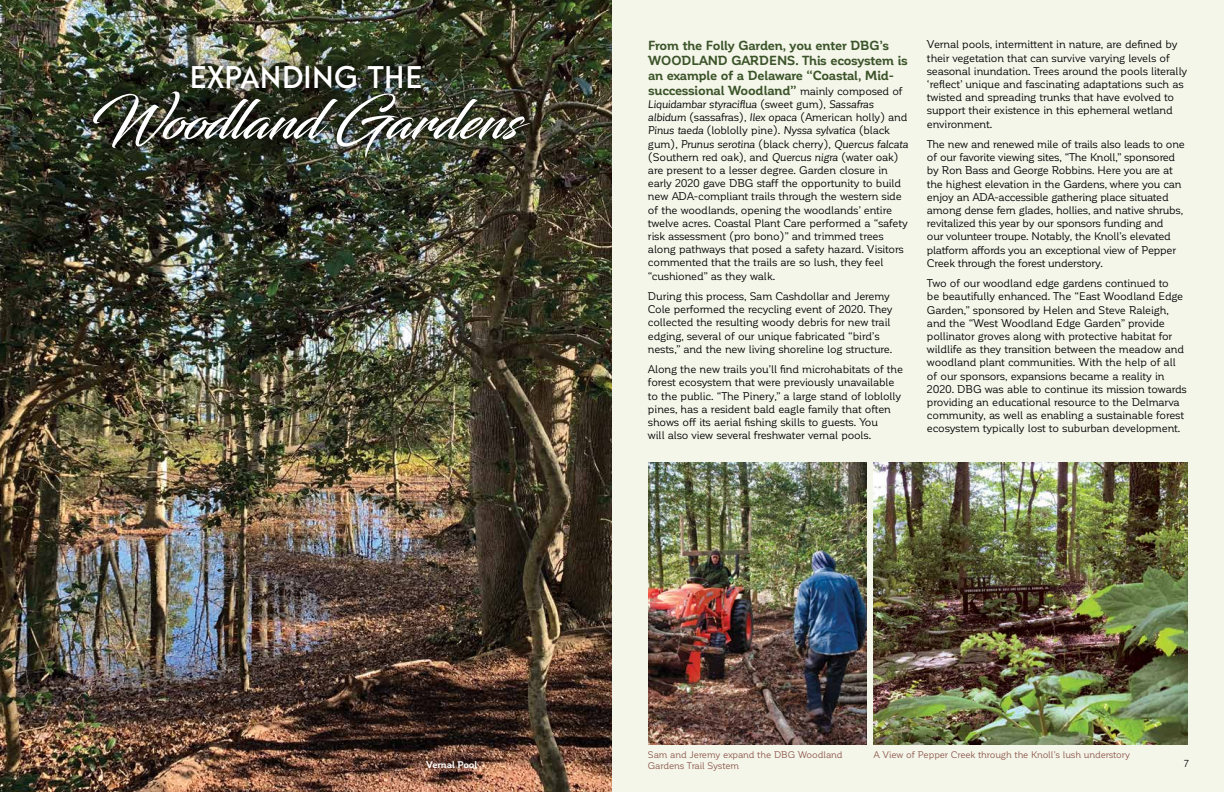
<style>
.page{position:relative;width:1224px;height:792px;background:#fff}
.page>*{position:absolute;margin:0;border:0;box-sizing:border-box;transform-origin:0 0}
.t1{font:54px "Blacksword";color:#fff}
.t2{font:700 30px "Guess Sans";color:#fff}
.t3{font:700 13px/15px "Corporative Soft";letter-spacing:-.015em;color:#3b5429}
.t4{font:11px/13.2px "Corporative Soft";letter-spacing:-.02em;color:#000}
.t5{font:10px "Corporative Soft";color:#000}
.t6{font:9.5px/11px "Corporative Soft";letter-spacing:-.02em;color:#8e584d}
.t7{font:700 9.5px "Corporative Soft";letter-spacing:-.015em;color:#fff}
.s1{font-weight:400;font-size:11px;color:#000}
.s2{font-style:italic}
</style>
<div class="page">
<div style="left:612px;top:0;width:612px;height:792px;background:#f5f6ea"></div>
<img style="left:0;top:0;width:612px;height:792px">
<img style="left:83px;top:55px;width:455px;height:111px">
<img style="left:649px;top:462px;width:217px;height:282px">
<img style="left:873px;top:462px;width:314px;height:282px">
<h2 class="t2" style="left:190px;top:58px;width:234px">EXPANDING THE</h2>
<h1 class="t1" style="left:92px;top:88px;width:430px">Woodland Gardens</h1>
<p class="t3" style="left:648px;top:38px;width:261px">From the Folly Garden, you enter DBG’s WOODLAND GARDENS. This ecosystem is an example of a Delaware “Coastal, Mid&shy;successional Woodland” <span class="s1">mainly composed of</span></p>
<p class="t4" style="left:648px;top:98px;width:262px"><span class="s2">Liquidambar styraciflua</span> (sweet gum), <span class="s2">Sassafras albidum</span> (sassafras), <span class="s2">Ilex opaca</span> (American holly) and <span class="s2">Pinus taeda</span> (loblolly pine). <span class="s2">Nyssa sylvatica</span> (black gum), <span class="s2">Prunus serotina</span> (black cherry), <span class="s2">Quercus falcata </span>(Southern red oak), and <span class="s2">Quercus nigra</span> (water oak) are present to a lesser degree. Garden closure in early 2020 gave DBG staff the opportunity to build new ADA-compliant trails through the western side of the woodlands, opening the woodlands’ entire twelve acres. Coastal Plant Care performed a “safety risk assessment (pro bono)” and trimmed trees along pathways that posed a safety hazard. Visitors commented that the trails are so lush, they feel “cushioned” as they walk.</p>
<p class="t4" style="left:648px;top:290px;width:246px">During this process, Sam Cashdollar and Jeremy Cole performed the recycling event of 2020. They collected the resulting woody debris for new trail edging, several of our unique fabricated “bird’s nests,” and the new living shoreline log structure.</p>
<p class="t4" style="left:648px;top:363px;width:257px">Along the new trails you’ll find microhabitats of the forest ecosystem that were previously unavailable to the public. “The Pinery,” a large stand of loblolly pines, has a resident bald eagle family that often shows off its aerial fishing skills to guests. You<br>will also view several freshwater vernal pools.</p>
<p class="t4" style="left:927px;top:38px;width:262px">Vernal pools, intermittent in nature, are defined by their vegetation that can survive varying levels of seasonal inundation. Trees around the pools literally ‘reflect’ unique and fascinating adaptations such as twisted and spreading trunks that have evolved to support their existence in this ephemeral wetland environment.</p>
<p class="t4" style="left:927px;top:138px;width:259px">The new and renewed mile of trails also leads to one of our favorite viewing sites, “The Knoll,” sponsored by Ron Bass and George Robbins. Here you are at the highest elevation in the Gardens, where you can enjoy an ADA-accessible gathering place situated among dense fern glades, hollies, and native shrubs, revitalized this year by our sponsors funding and<br>our volunteer troupe. Notably, the Knoll’s elevated platform affords you an exceptional view of Pepper Creek through the forest understory.</p>
<p class="t4" style="left:927px;top:277px;width:262px">Two of our woodland edge gardens continued to<br>be beautifully enhanced. The “East Woodland Edge Garden,” sponsored by Helen and Steve Raleigh, and the “West Woodland Edge Garden” provide pollinator groves along with protective habitat for wildlife as they transition between the meadow and woodland plant communities. With the help of all of our sponsors, expansions became a reality in 2020. DBG was able to continue its mission towards providing an educational resource to the Delmarva community, as well as enabling a sustainable forest ecosystem typically lost to suburban development.</p>
<p class="t7" style="left:426px;top:759px;width:52px">Vernal Pool</p>
<p class="t6" style="left:648px;top:749px;width:196px">Sam and Jeremy expand the DBG Woodland<br>Gardens Trail System</p>
<p class="t6" style="left:873px;top:749px;width:258px">A View of Pepper Creek through the Knoll’s lush understory</p>
<p class="t5" style="left:1185px;top:758px;width:6px">7</p>
</div>
